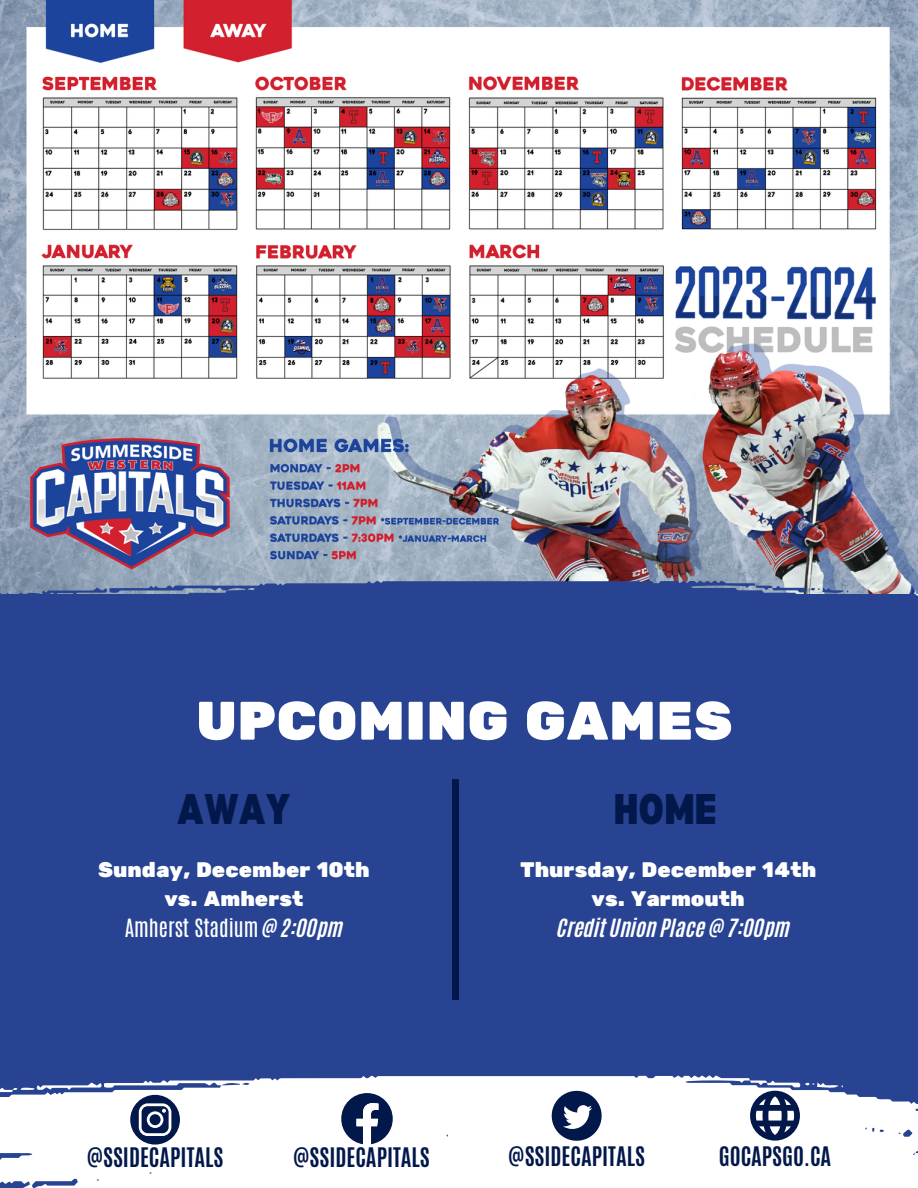
<style>
.page{position:relative;width:918px;height:1188px;background:#fff}
.page>*{position:absolute;margin:0;border:0;box-sizing:border-box;transform-origin:0 0}
.t1{font:54.15px "Rubik One";color:#fff}
.t2{font:900 semi-condensed 42px "Bernoru";color:#03184a}
.t3{font:700 22.5px "Antonio";color:#03184a}
.t4{font:21px "Rubik One";color:#fff}
.t5{font:21px "CA Generated";color:#fff}
.t6{font:21px "Antonio";color:#fff}
.s1{font-family:"CA Generated"}
</style>
<div class="page">
<div style="left:0;top:846px;width:918px;height:229px;background:#274392"></div>
<svg style="left:0;top:1075px;width:918px;height:113px"></svg>
<svg style="left:0;top:1083px;width:102px;height:12px"></svg>
<img style="left:0;top:0;width:918px;height:580px">
<div style="left:0;top:580px;width:918px;height:266px;background:#274392"></div>
<svg style="left:0;top:588px;width:107px;height:12px"></svg>
<svg style="left:755px;top:586px;width:93px;height:7px"></svg>
<svg style="left:18px;top:815px;width:7px;height:12px"></svg>
<div style="left:452px;top:779px;width:7px;height:221px;background:#03184a"></div>
<svg style="left:130px;top:1095px;width:50px;height:49px"></svg>
<svg style="left:341px;top:1093px;width:52px;height:52px"></svg>
<svg style="left:552px;top:1091px;width:49px;height:49px"></svg>
<svg style="left:750px;top:1080px;width:93px;height:60px"></svg>
<p class="t1" style="left:196px;top:689px;width:538px">UPCOMING GAMES</p>
<p class="t2" style="left:177px;top:785px;width:115px">AWAY</p>
<p class="t4" style="left:98px;top:857px;width:273px">Sunday, December 10th</p>
<p class="t4" style="left:164px;top:886px;width:140px">vs. Amherst</p>
<p class="t6" style="left:125px;top:913px;width:220px">Amherst Stadium <span class="s1">@ 2:00pm</span></p>
<p class="t2" style="left:614px;top:785px;width:104px">HOME</p>
<p class="t4" style="left:520px;top:857px;width:298px">Thursday, December 14th</p>
<p class="t4" style="left:592px;top:886px;width:155px">vs. Yarmouth</p>
<p class="t5" style="left:557px;top:913px;width:234px">Credit Union Place @ 7:00pm</p>
<p class="t3" style="left:87px;top:1142px;width:138px">@SSIDECAPITALS</p>
<p class="t3" style="left:293px;top:1142px;width:138px">@SSIDECAPITALS</p>
<p class="t3" style="left:508px;top:1140px;width:138px">@SSIDECAPITALS</p>
<p class="t3" style="left:719px;top:1140px;width:114px">GOCAPSGO.CA</p>
</div>
